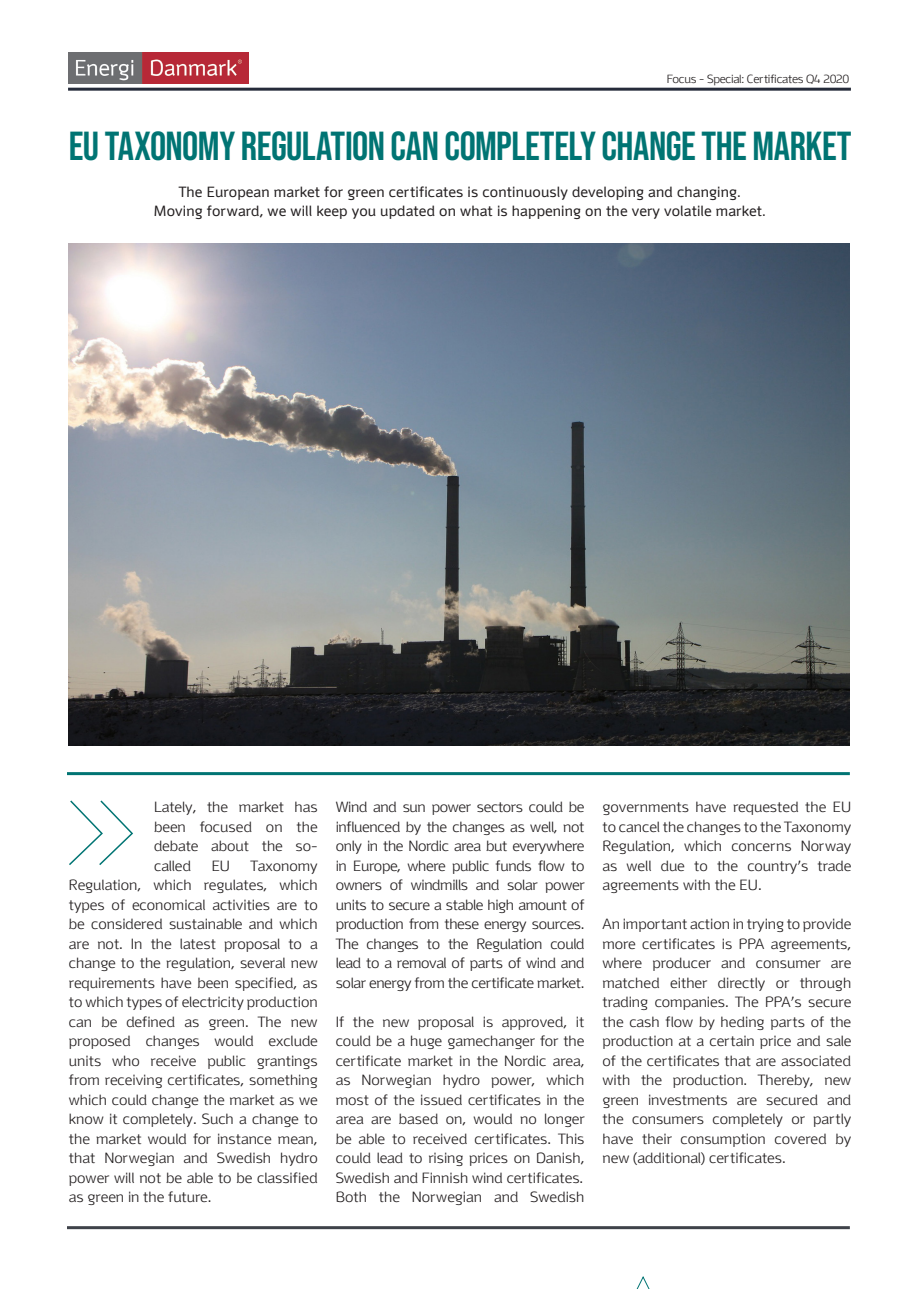
<style>
.page{position:relative;width:919px;height:1289px;background:#fff}
.page>*{position:absolute;margin:0;border:0;box-sizing:border-box;transform-origin:0 0}
.t1{font:40.5px "Bebas Neue";letter-spacing:-.01em;color:#007473}
.t2{font:300 15px/19.5px "Energi";color:#231f20;text-align:justify}
.t3{font:15px "Energi";letter-spacing:.01em;color:#231f20}
.t4{font:300 12px "Energi";letter-spacing:-.02em;color:#231f20}
</style>
<div class="page">
<svg style="left:637px;top:1276px;width:12px;height:12px"></svg>
<img style="left:69px;top:244px;width:780px;height:501px">
<hr style="left:68px;top:88px;width:782px;height:3px;background:#252b3a">
<img style="left:68px;top:52px;width:180px;height:32px">
<hr style="left:67px;top:772px;width:782px;height:3px;background:#007473">
<hr style="left:67px;top:1226px;width:782px;height:3px;background:#3f434a">
<svg style="left:69px;top:800px;width:64px;height:65px"></svg>
<p class="t4" style="left:666px;top:72px;width:184px">Focus - Special: Certificates Q4 2020</p>
<p class="t1" style="left:69px;top:123px;width:784px">EU TAXONOMY REGULATION CAN COMPLETELY CHANGE THE MARKET</p>
<p class="t3" style="left:179px;top:183px;width:563px">The European market for green certificates is continuously developing and changing.</p>
<p class="t3" style="left:154px;top:203px;width:613px">Moving forward, we will keep you updated on what is happening on the very volatile market.</p>
<p class="t2" style="left:154px;top:797px;width:165px">Lately, the market has been focused on the debate about the so&shy;called</p>
<p class="t2" style="left:69px;top:856px;width:250px;text-indent:182px">Taxonomy Regulation, which regulates, which types of economical activities are to be considered sustainable and which are not. In the latest proposal to a change to the regulation, several new requirements have been specified, as to which types of electricity production can be defined as green. The new proposed changes would exclude units who receive public grantings from receiving certificates, something which could change the market as we know it completely. Such a change to the market would for instance mean, that Norwegian and Swedish hydro power will not be able to be classified as green in the future.</p>
<p class="t2" style="left:212px;top:856px;width:20px">EU</p>
<p class="t2" style="left:336px;top:797px;width:250px">Wind and sun power sectors could be influenced by the changes as well, not only in the Nordic area but everywhere in Europe, where public funds flow to owners of windmills and solar power units to secure a stable high amount of production from these energy sources.<br>The changes to the Regulation could lead to a removal of parts of wind and solar energy from the certificate market.</p>
<p class="t2" style="left:336px;top:1012px;width:250px">If the new proposal is approved, it could be a huge gamechanger for the certificate market in the Nordic area, as Norwegian hydro power, which most of the issued certificates in the area are based on, would no longer be able to received certificates. This could lead to rising prices on Danish, Swedish and Finnish wind certificates.</p>
<p class="t2" style="left:336px;top:1187px;width:250px">Both the Norwegian and Swedish</p>
<p class="t2" style="left:602px;top:797px;width:250px">governments have requested the EU to cancel the changes to the Taxonomy Regulation, which concerns Norway as well due to the country’s trade agreements with the EU.</p>
<p class="t2" style="left:602px;top:914px;width:250px">An important action in trying to provide more certificates is PPA agreements, where producer and consumer are matched either directly or through trading companies. The PPA’s secure the cash flow by heding parts of the production at a certain price and sale of the certificates that are associated with the production. Thereby, new green investments are secured and the consumers completely or partly have their consumption covered by new (additional) certificates.</p>
</div>
